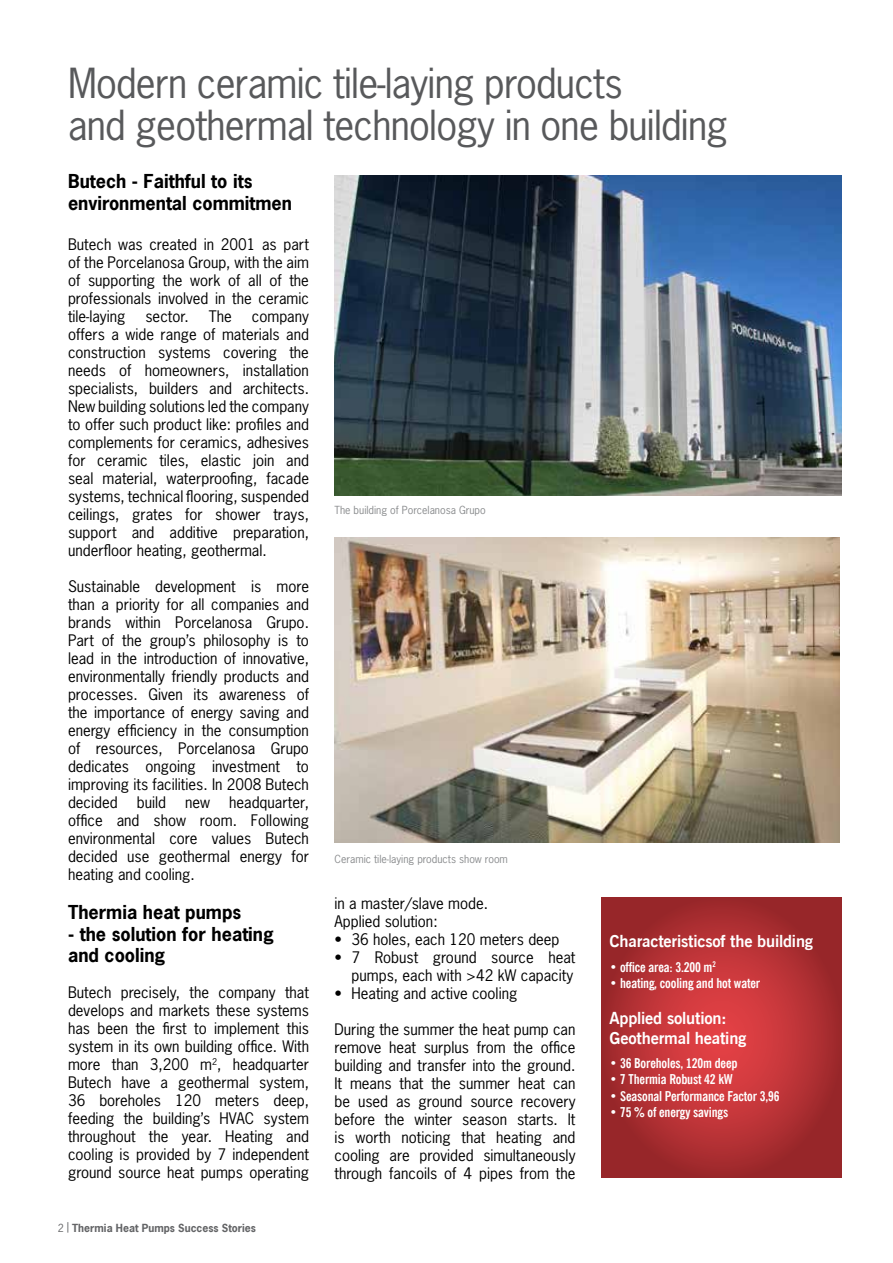
<style>
.page{position:relative;width:893px;height:1263px;background:#fff}
.page>*{position:absolute;margin:0;border:0;box-sizing:border-box;transform-origin:0 0}
.t1{font:39px/42px "News Gothic Std";letter-spacing:-.02em;color:#58595b}
.t2{font:700 18px/21.6px "News Gothic Std";color:#000}
.t3{font:700 16.5px/19.8px "News Goth EU";letter-spacing:-.01em;color:#fff}
.t4{font:15px/18px "News Gothic Std";color:#000;text-align:justify}
.t5{font:700 13.5px "News Goth Cn EU";letter-spacing:-.01em;color:#fff}
.t6{font:10.5px "News Gothic Std";color:#8a8c8e}
.t7{font:700 10.5px "News Gothic Std";color:#636466}
.s1{font-weight:400}
</style>
<div class="page">
<svg style="left:601px;top:897px;width:241px;height:281px;background:#b22f33"></svg>
<img style="left:334px;top:538px;width:506px;height:304px">
<img style="left:334px;top:175px;width:508px;height:320px">
<h1 class="t1" style="left:68px;top:62px;width:661px">Modern ceramic tile-laying products<br>and geothermal technology in one building</h1>
<p class="t2" style="left:68px;top:170px;width:226px">Butech - Faithful to its environmental commitmen</p>
<p class="t4" style="left:68px;top:235px;width:242px">Butech was created in 2001 as part of the Porcelanosa Group, with the aim of supporting the work of all of the professionals involved in the ceramic tile-laying</p>
<p class="t4" style="left:145px;top:307px;width:45px">sector.</p>
<p class="t4" style="left:209px;top:307px;width:25px">The</p>
<p class="t4" style="left:68px;top:307px;width:242px;text-indent:184px">company offers a wide range of materials and construction systems covering the needs of homeowners, installation specialists, builders and architects.<br>New building solutions led the company to offer such product like: profiles and complements for ceramics, adhesives for ceramic tiles, elastic join and seal material, waterproofing, facade systems, technical flooring, suspended ceilings, grates for shower trays, support and additive preparation, underfloor heating, geothermal.</p>
<p class="t4" style="left:68px;top:577px;width:242px">Sustainable development is more than a priority for all companies and brands within Porcelanosa Grupo.<br>Part of the group’s philosophy is to lead in the introduction of innovative, environmentally friendly products and processes. Given its awareness of the importance of energy saving and energy efficiency in the consumption of resources, Porcelanosa Grupo dedicates ongoing investment to improving its facilities. In 2008 Butech decided</p>
<p class="t4" style="left:68px;top:793px;width:242px;text-indent:161px">headquarter, office and show room. Following environmental core values Butech decided use geothermal energy for heating and cooling.</p>
<p class="t2" style="left:68px;top:901px;width:175px">Thermia heat pumps</p>
<p class="t2" style="left:68px;top:923px;width:207px">- the solution for heating and cooling</p>
<p class="t4" style="left:68px;top:984px;width:242px">Butech precisely, the company that develops and markets these systems has been the first to implement this system in its own building office. With more than 3,200 m<sup>2</sup>, headquarter Butech have a geothermal system, 36 boreholes 120 meters deep, feeding the building’s HVAC system throughout the year. Heating and cooling is provided by 7 independent ground source heat pumps operating</p>
<p class="t4" style="left:137px;top:793px;width:31px">build</p>
<p class="t4" style="left:185px;top:793px;width:27px">new</p>
<p class="t7" style="left:58px;top:1221px;width:200px"><span class="s1">2 |</span> Thermia Heat Pumps Success Stories</p>
<p class="t6" style="left:334px;top:503px;width:153px">The building of Porcelanosa Grupo</p>
<p class="t6" style="left:334px;top:852px;width:175px">Ceramic tile-laying products show room</p>
<p class="t4" style="left:334px;top:894px;width:155px">in a master/slave mode.<br>Applied solution:</p>
<p class="t4" style="left:334px;top:930px;width:227px">• 36 holes, each 120 meters deep</p>
<p class="t4" style="left:334px;top:948px;width:242px;text-align:right">• 7 Robust ground source heat pumps, each with &gt;42 kW capacity</p>
<p class="t4" style="left:334px;top:984px;width:184px">• Heating and active cooling</p>
<p class="t4" style="left:334px;top:1020px;width:242px">During the summer the heat pump can remove heat surplus from the office building and transfer into the ground.<br>It means that the summer heat can be used as ground source recovery before the winter season starts. It is worth noticing that heating and cooling are provided simultaneously through fancoils of 4 pipes from the</p>
<p class="t3" style="left:609px;top:932px;width:205px">Characteristicsof the building</p>
<p class="t5" style="left:609px;top:958px;width:108px">• office area: 3.200 m<sup>2</sup></p>
<p class="t5" style="left:609px;top:974px;width:152px">• heating, cooling and hot water</p>
<p class="t3" style="left:609px;top:1008px;width:138px">Applied solution:<br>Geothermal heating</p>
<p class="t5" style="left:609px;top:1055px;width:129px">• 36 Boreholes, 120m deep</p>
<p class="t5" style="left:609px;top:1071px;width:125px">• 7 Thermia Robust 42 kW</p>
<p class="t5" style="left:609px;top:1087px;width:172px">• Seasonal Performance Factor 3,96</p>
<p class="t5" style="left:609px;top:1104px;width:120px">• 75 % of energy savings</p>
</div>
